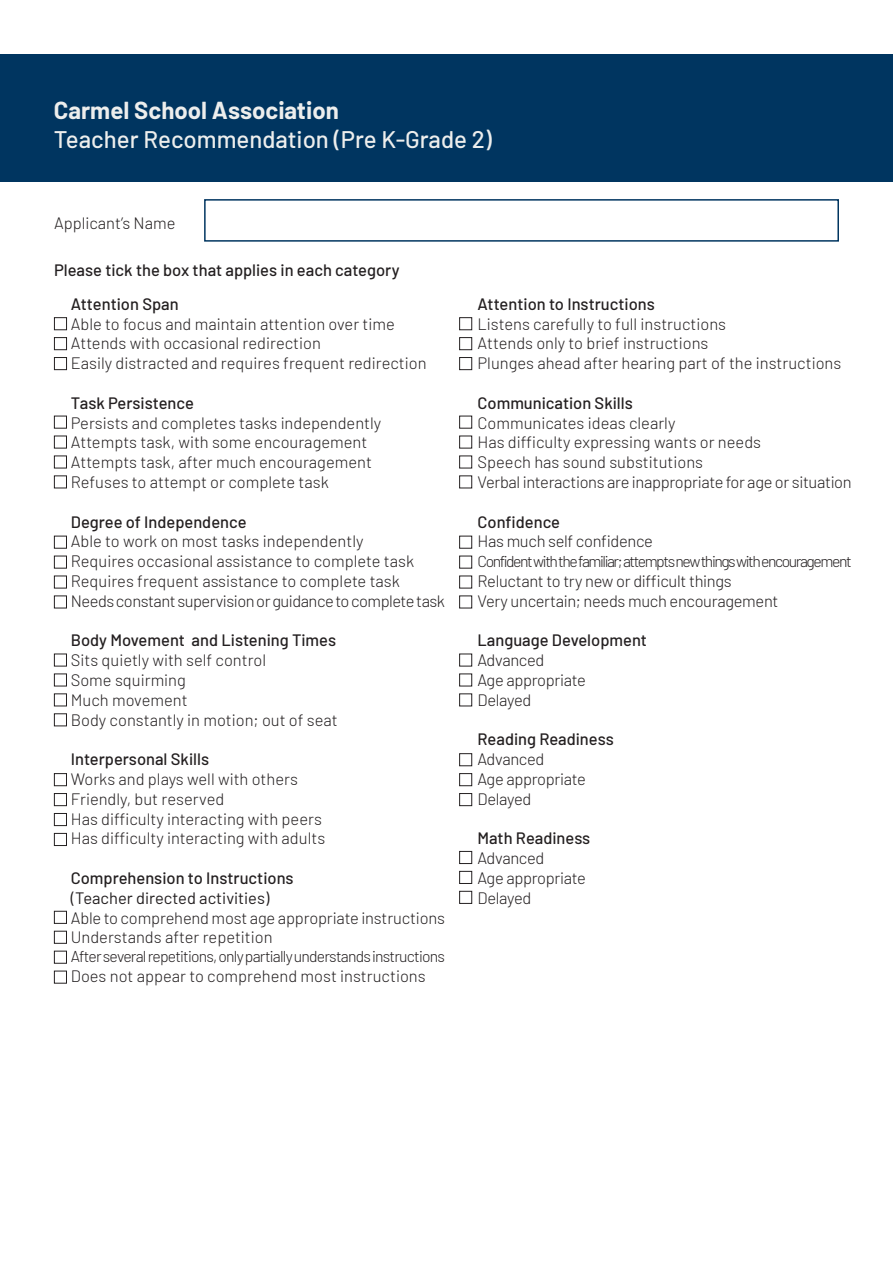
<style>
.page{position:relative;width:893px;height:1263px;background:#fff}
.page>*{position:absolute;margin:0;border:0;box-sizing:border-box;transform-origin:0 0}
.t1{font:500 24px "Barlow";color:#edeeed}
.t2{font:700 24px "Barlow";color:#edeeed}
.t3{font:300 16.5px/19.8px "Barlow";color:#231f20}
.t4{font:500 16.5px/34px "Barlow";color:#231f20}
.t5{font:300 16.5px/19.8px "Barlow";letter-spacing:-.02em;color:#231f20}
.t6{font:16.5px "Barlow";color:#231f20}
.t7{font:300 15.75px "Barlow";letter-spacing:-.065em;color:#231f20}
.t8{font:300 15.75px "Barlow";letter-spacing:-.09em;color:#231f20}
</style>
<div class="page">
<div style="left:204px;top:199px;width:635px;height:43px;border:2px solid #003560"></div>
<div style="left:54px;top:317px;width:13px;height:13px;border:1px solid #231f20"></div>
<div style="left:54px;top:416px;width:13px;height:12px;border:1px solid #231f20"></div>
<div style="left:54px;top:536px;width:13px;height:13px;border:1px solid #231f20"></div>
<div style="left:54px;top:654px;width:13px;height:12px;border:1px solid #231f20"></div>
<div style="left:54px;top:773px;width:13px;height:13px;border:1px solid #231f20"></div>
<div style="left:54px;top:911px;width:13px;height:13px;border:1px solid #231f20"></div>
<div style="left:459px;top:536px;width:13px;height:13px;border:1px solid #231f20"></div>
<div style="left:459px;top:416px;width:13px;height:12px;border:1px solid #231f20"></div>
<div style="left:459px;top:317px;width:13px;height:13px;border:1px solid #231f20"></div>
<div style="left:459px;top:654px;width:13px;height:12px;border:1px solid #231f20"></div>
<div style="left:459px;top:753px;width:13px;height:13px;border:1px solid #231f20"></div>
<div style="left:459px;top:851px;width:13px;height:13px;border:1px solid #231f20"></div>
<div style="left:54px;top:337px;width:13px;height:13px;border:1px solid #231f20"></div>
<div style="left:54px;top:436px;width:13px;height:12px;border:1px solid #231f20"></div>
<div style="left:54px;top:556px;width:13px;height:12px;border:1px solid #231f20"></div>
<div style="left:54px;top:673px;width:13px;height:13px;border:1px solid #231f20"></div>
<div style="left:54px;top:793px;width:13px;height:13px;border:1px solid #231f20"></div>
<div style="left:54px;top:931px;width:13px;height:13px;border:1px solid #231f20"></div>
<div style="left:459px;top:556px;width:13px;height:12px;border:1px solid #231f20"></div>
<div style="left:459px;top:436px;width:13px;height:12px;border:1px solid #231f20"></div>
<div style="left:459px;top:337px;width:13px;height:13px;border:1px solid #231f20"></div>
<div style="left:459px;top:673px;width:13px;height:13px;border:1px solid #231f20"></div>
<div style="left:459px;top:773px;width:13px;height:13px;border:1px solid #231f20"></div>
<div style="left:459px;top:871px;width:13px;height:13px;border:1px solid #231f20"></div>
<div style="left:54px;top:357px;width:13px;height:13px;border:1px solid #231f20"></div>
<div style="left:54px;top:455px;width:13px;height:13px;border:1px solid #231f20"></div>
<div style="left:54px;top:576px;width:13px;height:12px;border:1px solid #231f20"></div>
<div style="left:54px;top:693px;width:13px;height:13px;border:1px solid #231f20"></div>
<div style="left:54px;top:813px;width:13px;height:13px;border:1px solid #231f20"></div>
<div style="left:54px;top:951px;width:13px;height:13px;border:1px solid #231f20"></div>
<div style="left:459px;top:576px;width:13px;height:12px;border:1px solid #231f20"></div>
<div style="left:459px;top:455px;width:13px;height:13px;border:1px solid #231f20"></div>
<div style="left:54px;top:475px;width:13px;height:13px;border:1px solid #231f20"></div>
<div style="left:54px;top:595px;width:13px;height:13px;border:1px solid #231f20"></div>
<div style="left:54px;top:713px;width:13px;height:13px;border:1px solid #231f20"></div>
<div style="left:54px;top:833px;width:13px;height:13px;border:1px solid #231f20"></div>
<div style="left:54px;top:971px;width:13px;height:12px;border:1px solid #231f20"></div>
<div style="left:459px;top:595px;width:13px;height:13px;border:1px solid #231f20"></div>
<div style="left:459px;top:475px;width:13px;height:13px;border:1px solid #231f20"></div>
<div style="left:459px;top:357px;width:13px;height:13px;border:1px solid #231f20"></div>
<div style="left:459px;top:693px;width:13px;height:13px;border:1px solid #231f20"></div>
<div style="left:459px;top:793px;width:13px;height:13px;border:1px solid #231f20"></div>
<div style="left:459px;top:891px;width:13px;height:13px;border:1px solid #231f20"></div>
<div style="left:0;top:54px;width:893px;height:128px;background:#003560"></div>
<h1 class="t2" style="left:54px;top:95px;width:286px">Carmel School Association</h1>
<h1 class="t1" style="left:54px;top:124px;width:439px">Teacher Recommendation (Pre K-Grade 2)</h1>
<p class="t3" style="left:54px;top:212px;width:123px">Applicant’s Name</p>
<p class="t4" style="left:71px;top:252px;width:330px;text-indent:-17px">Please tick the box that applies in each category<br>Attention Span</p>
<p class="t3" style="left:71px;top:313px;width:357px">Able to focus and maintain attention over time<br>Attends with occasional redirection<br>Easily distracted and requires frequent redirection</p>
<p class="t4" style="left:71px;top:385px;width:125px">Task Persistence</p>
<p class="t3" style="left:71px;top:412px;width:312px">Persists and completes tasks independently Attempts task, with some encouragement Attempts task, after much encouragement Refuses to attempt or complete task</p>
<p class="t4" style="left:71px;top:504px;width:177px">Degree of Independence</p>
<p class="t3" style="left:71px;top:531px;width:376px">Able to work on most tasks independently<br>Requires occasional assistance to complete task Requires frequent assistance to complete task Needs constant supervision or guidance to complete task</p>
<p class="t4" style="left:71px;top:623px;width:267px">Body Movement and Listening Times</p>
<p class="t3" style="left:71px;top:650px;width:268px">Sits quietly with self control<br>Some squirming<br>Much movement<br>Body constantly in motion; out of seat</p>
<p class="t4" style="left:71px;top:742px;width:140px">Interpersonal Skills</p>
<p class="t3" style="left:71px;top:769px;width:256px">Works and plays well with others Friendly, but reserved<br>Has difficulty interacting with peers Has difficulty interacting with adults</p>
<p class="t4" style="left:71px;top:861px;width:224px">Comprehension to Instructions</p>
<p class="t6" style="left:71px;top:888px;width:200px">(Teacher directed activities)</p>
<p class="t3" style="left:71px;top:907px;width:376px">Able to comprehend most age appropriate instructions<br>Understands after repetition</p>
<p class="t7" style="left:71px;top:947px;width:376px">After several repetitions, only partially understands instructions</p>
<p class="t3" style="left:71px;top:966px;width:356px">Does not appear to comprehend most instructions</p>
<p class="t4" style="left:478px;top:286px;width:179px">Attention to Instructions</p>
<p class="t3" style="left:478px;top:313px;width:365px">Listens carefully to full instructions<br>Attends only to brief instructions<br>Plunges ahead after hearing part of the instructions</p>
<p class="t4" style="left:478px;top:385px;width:157px">Communication Skills</p>
<p class="t3" style="left:478px;top:412px;width:376px">Communicates ideas clearly<br>Has difficulty expressing wants or needs<br>Speech has sound substitutions<br>Verbal interactions are inappropriate for age or situation</p>
<p class="t4" style="left:478px;top:504px;width:84px">Confidence</p>
<p class="t5" style="left:478px;top:531px;width:177px">Has much self confidence</p>
<p class="t8" style="left:477px;top:552px;width:376px">Confident with the familiar; attempts new things with encouragement</p>
<p class="t5" style="left:477px;top:571px;width:302px">Reluctant to try new or difficult things<br>Very uncertain; needs much encouragement</p>
<p class="t4" style="left:477px;top:623px;width:171px">Language Development</p>
<p class="t5" style="left:477px;top:650px;width:110px">Advanced<br>Age appropriate<br>Delayed</p>
<p class="t4" style="left:477px;top:722px;width:138px">Reading Readiness</p>
<p class="t5" style="left:477px;top:749px;width:110px">Advanced<br>Age appropriate<br>Delayed</p>
<p class="t4" style="left:477px;top:821px;width:114px">Math Readiness</p>
<p class="t5" style="left:477px;top:848px;width:110px">Advanced<br>Age appropriate<br>Delayed</p>
</div>
